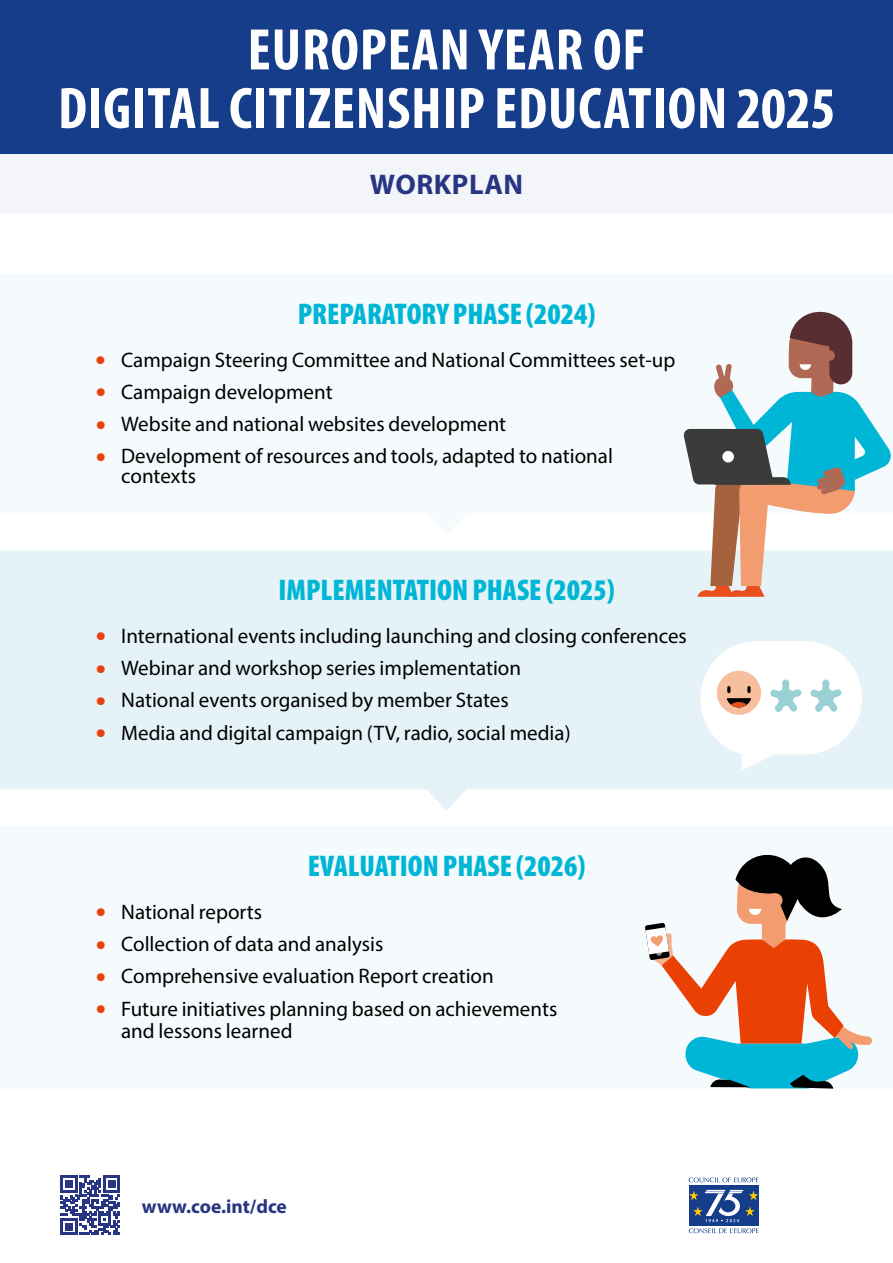
<style>
.page{position:relative;width:893px;height:1263px;background:#fff}
.page>*{position:absolute;margin:0;border:0;box-sizing:border-box;transform-origin:0 0}
.t1{font:700 condensed 59.1px/58.7px "Myriad Pro";letter-spacing:.015em;color:#fff;text-align:center}
.t2{font:900 condensed 30px "Myriad Pro";color:#00b6d6}
.t3{font:700 28.5px "Myriad Pro";letter-spacing:.02em;color:#283583}
.t4{font:21px/19.5px "Myriad Pro";color:#000}
.t5{font:700 19.5px "Myriad Pro";color:#283583}
.s1{font-weight:700;font-size:30px;color:#e74011}
</style>
<div class="page">
<svg style="left:0;top:550px;width:893px;height:260px;background:#e7f3f7"></svg>
<div style="left:0;top:274px;width:893px;height:239px;background:#f5fafc"></div>
<div style="left:0;top:826px;width:893px;height:263px;background:#f5fafc"></div>
<svg style="left:683px;top:311px;width:210px;height:286px"></svg>
<div style="left:722px;top:451px;width:12px;height:11px;background:#fff;border-radius:50%"></div>
<svg style="left:645px;top:855px;width:227px;height:234px"></svg>
<svg style="left:700px;top:641px;width:162px;height:130px"></svg>
<div style="left:0;top:0;width:893px;height:153px;background:#153d89"></div>
<div style="left:0;top:153px;width:893px;height:60px;background:#f3f5f9"></div>
<svg style="left:689px;top:1177px;width:69px;height:5px"></svg>
<svg style="left:689px;top:1228px;width:69px;height:5px"></svg>
<div style="left:689px;top:1185px;width:69px;height:40px;background:#153d8a"></div>
<svg style="left:689px;top:1190px;width:69px;height:32px"></svg>
<svg style="left:61px;top:1175px;width:59px;height:60px"></svg>
<h1 class="t1" style="left:58px;top:19px;width:779px">EUROPEAN YEAR OF<br>DIGITAL CITIZENSHIP EDUCATION 2025</h1>
<h3 class="t3" style="left:370px;top:166px;width:155px">WORKPLAN</h3>
<h2 class="t2" style="left:298px;top:294px;width:299px">PREPARATORY PHASE (2024)</h2>
<p class="t4" style="left:96px;top:349px;width:581px"><span class="s1">•</span> Campaign Steering Committee and National Committees set-up</p>
<p class="t4" style="left:96px;top:382px;width:238px"><span class="s1">•</span> Campaign development</p>
<p class="t4" style="left:96px;top:414px;width:412px"><span class="s1">•</span> Website and national websites development</p>
<p class="t4" style="left:121px;top:446px;width:493px;text-indent:-26px"><span class="s1">•</span> Development of resources and tools, adapted to national contexts</p>
<h2 class="t2" style="left:278px;top:570px;width:338px">IMPLEMENTATION PHASE (2025)</h2>
<p class="t4" style="left:96px;top:626px;width:593px"><span class="s1">•</span> International events including launching and closing conferences</p>
<p class="t4" style="left:96px;top:658px;width:427px"><span class="s1">•</span> Webinar and workshop series implementation</p>
<p class="t4" style="left:96px;top:690px;width:415px"><span class="s1">•</span> National events organised by member States</p>
<p class="t4" style="left:96px;top:722px;width:476px"><span class="s1">•</span> Media and digital campaign (TV, radio, social media)</p>
<h2 class="t2" style="left:308px;top:847px;width:279px">EVALUATION PHASE (2026)</h2>
<p class="t4" style="left:96px;top:902px;width:168px"><span class="s1">•</span> National reports</p>
<p class="t4" style="left:96px;top:934px;width:289px"><span class="s1">•</span> Collection of data and analysis</p>
<p class="t4" style="left:96px;top:966px;width:400px"><span class="s1">•</span> Comprehensive evaluation Report creation</p>
<p class="t4" style="left:121px;top:997px;width:438px;line-height:22.5px;text-indent:-26px"><span class="s1">•</span> Future initiatives planning based on achievements and lessons learned</p>
<p class="t5" style="left:142px;top:1193px;width:146px">www.coe.int/dce</p>
</div>
